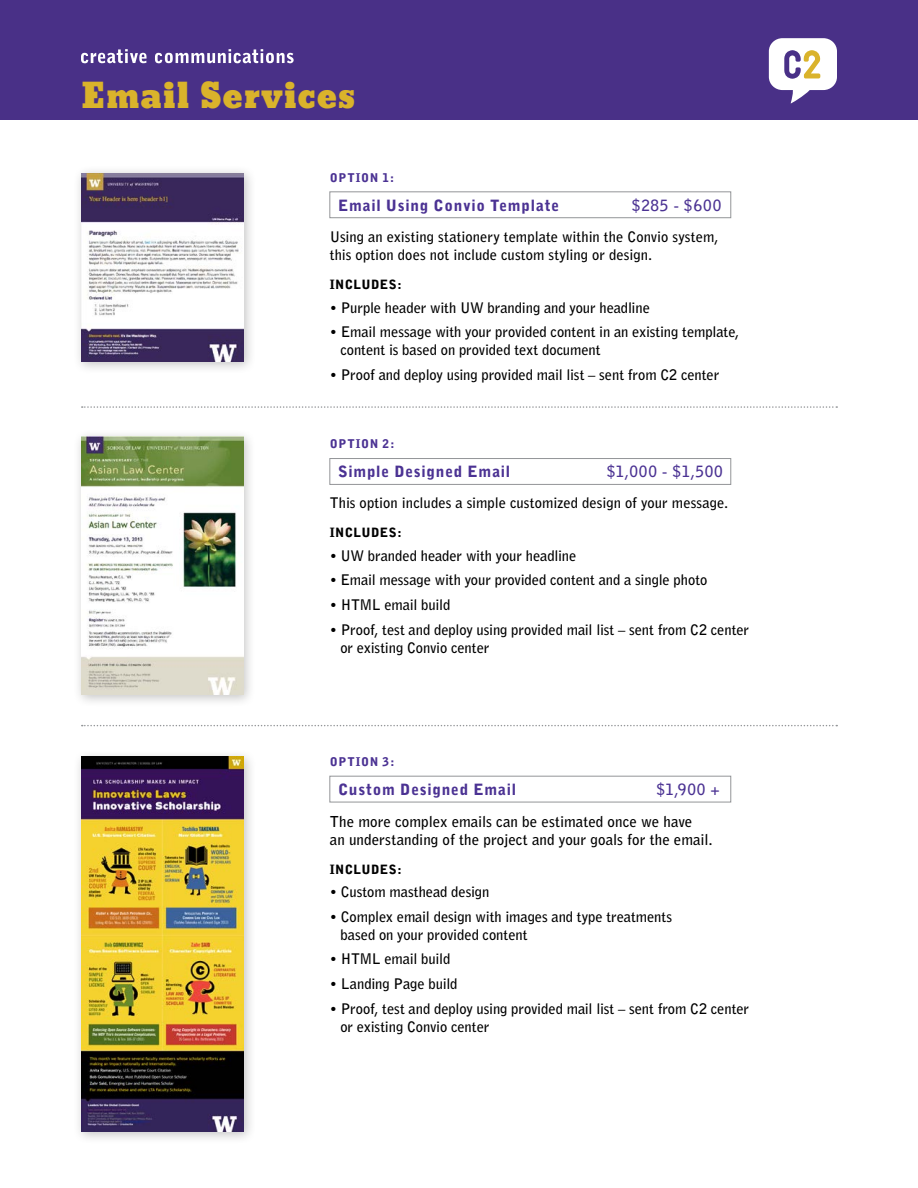
<style>
.page{position:relative;width:918px;height:1188px;background:#fff}
.page>*{position:absolute;margin:0;border:0;box-sizing:border-box;transform-origin:0 0}
.t1{font:33px "Bevan";letter-spacing:.035em;color:#dab32b}
.t2{font:900 15.45px "Bell Gothic";letter-spacing:.05em;color:#4b3293}
.t3{font:700 15.45px "Bell Gothic";letter-spacing:.055em;color:#4b3293}
.t4{font:700 15px/18px "Bell Gothic";letter-spacing:.005em;color:#000}
.t5{font:700 14.55px/18px "Bell Gothic";letter-spacing:-.005em;color:#000}
.t6{font:900 12.75px "Bell Gothic";letter-spacing:.02em;color:#000}
.t7{font:900 12px "Bell Gothic";letter-spacing:.055em;color:#4b3293}
</style>
<div class="page">
<div style="left:0;top:0;width:918px;height:120px;background:#493087"></div>
<svg style="left:81px;top:49px;width:213px;height:14px"></svg>
<svg style="left:769px;top:38px;width:68px;height:66px"></svg>
<svg style="left:82px;top:406px;width:755px;height:2px"></svg>
<svg style="left:82px;top:725px;width:755px;height:1px"></svg>
<div style="left:73px;top:165px;width:183px;height:210px;background:#000;opacity:.23"></div>
<img style="left:81px;top:173px;width:163px;height:189px">
<div style="left:73px;top:429px;width:184px;height:279px;background:#000;opacity:.23"></div>
<img style="left:81px;top:437px;width:163px;height:258px">
<div style="left:329px;top:458px;width:402px;height:27px;border:1px solid #939598"></div>
<div style="left:329px;top:191px;width:402px;height:27px;border:1px solid #939598"></div>
<div style="left:329px;top:776px;width:402px;height:26px;border:1px solid #939598"></div>
<div style="left:73px;top:749px;width:183px;height:396px;background:#000;opacity:.23"></div>
<img style="left:81px;top:757px;width:162px;height:375px">
<h1 class="t1" style="left:81px;top:70px;width:276px">Email Services</h1>
<p class="t7" style="left:330px;top:170px;width:66px">OPTION 1:</p>
<p class="t2" style="left:338px;top:196px;width:223px">Email Using Convio Template</p>
<p class="t3" style="left:632px;top:196px;width:91px">$285 - $600</p>
<p class="t5" style="left:330px;top:228px;width:390px">Using an existing stationery template within the Convio system, this option does not include custom styling or design.</p>
<p class="t6" style="left:330px;top:277px;width:73px">INCLUDES:</p>
<p class="t5" style="left:330px;top:298px;width:322px">• Purple header with UW branding and your headline</p>
<p class="t5" style="left:340px;top:323px;width:400px;text-indent:-10px">• Email message with your provided content in an existing template, content is based on provided text document</p>
<p class="t5" style="left:330px;top:366px;width:391px">• Proof and deploy using provided mail list – sent from C2 center</p>
<p class="t7" style="left:330px;top:436px;width:66px">OPTION 2:</p>
<p class="t2" style="left:338px;top:462px;width:174px">Simple Designed Email</p>
<p class="t3" style="left:607px;top:462px;width:118px">$1,000 - $1,500</p>
<p class="t5" style="left:330px;top:494px;width:400px">This option includes a simple customized design of your message.</p>
<p class="t6" style="left:330px;top:525px;width:73px">INCLUDES:</p>
<p class="t5" style="left:330px;top:546px;width:248px">• UW branded header with your headline</p>
<p class="t5" style="left:330px;top:571px;width:379px">• Email message with your provided content and a single photo</p>
<p class="t5" style="left:330px;top:596px;width:122px">• HTML email build</p>
<p class="t5" style="left:340px;top:621px;width:410px;text-indent:-10px">• Proof, test and deploy using provided mail list – sent from C2 center or existing Convio center</p>
<p class="t7" style="left:330px;top:755px;width:66px">OPTION 3:</p>
<p class="t2" style="left:338px;top:781px;width:180px">Custom Designed Email</p>
<p class="t3" style="left:656px;top:780px;width:65px">$1,900 +</p>
<p class="t4" style="left:330px;top:812px;width:384px">The more complex emails can be estimated once we have<br>an understanding of the project and your goals for the email.</p>
<p class="t6" style="left:330px;top:862px;width:73px">INCLUDES:</p>
<p class="t5" style="left:330px;top:883px;width:161px">• Custom masthead design</p>
<p class="t5" style="left:340px;top:908px;width:333px;text-indent:-10px">• Complex email design with images and type treatments based on your provided content</p>
<p class="t5" style="left:330px;top:950px;width:122px">• HTML email build</p>
<p class="t5" style="left:330px;top:975px;width:129px">• Landing Page build</p>
<p class="t5" style="left:340px;top:1000px;width:410px;text-indent:-11px">• Proof, test and deploy using provided mail list – sent from C2 center or existing Convio center</p>
</div>
